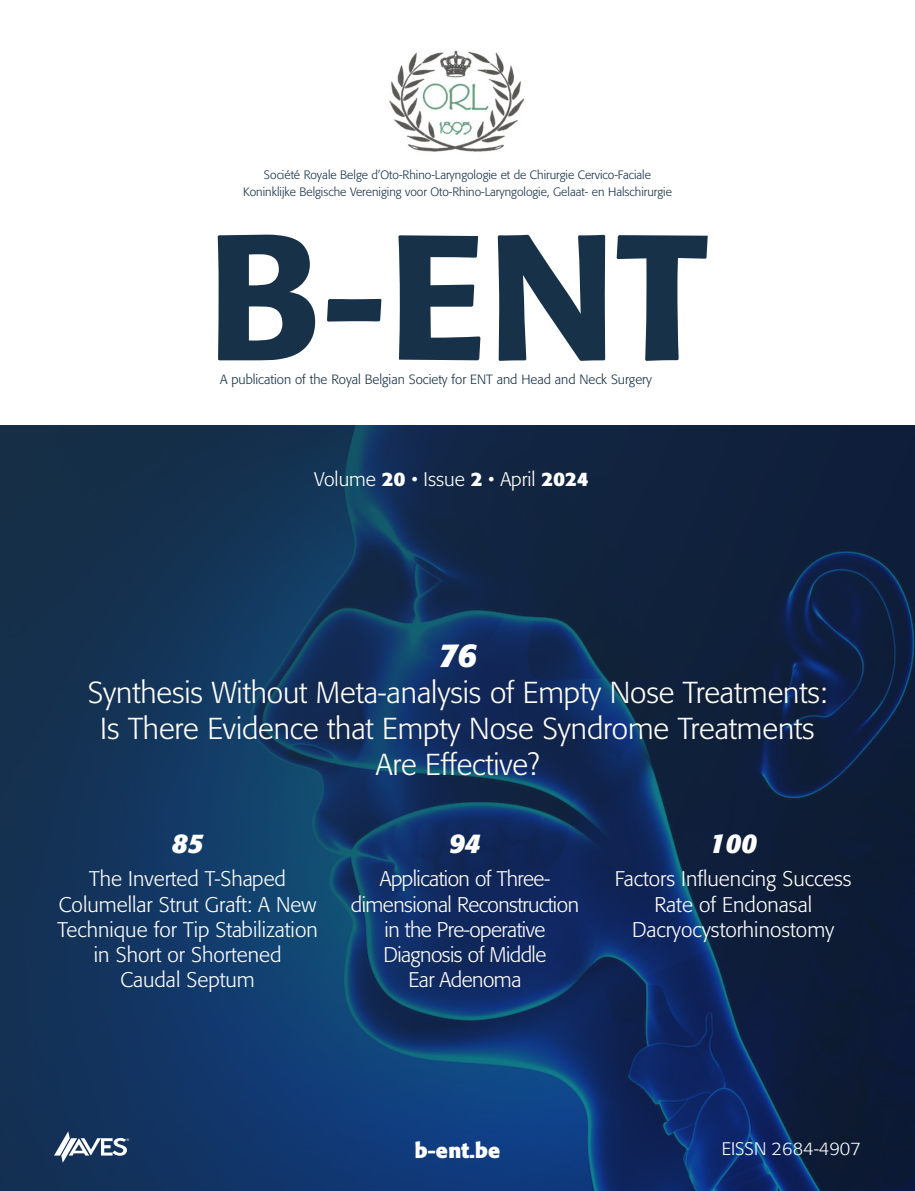
<style>
.page{position:relative;width:915px;height:1191px;background:#fff}
.page>*{position:absolute;margin:0;border:0;box-sizing:border-box;transform-origin:0 0}
.t1{font:33px "Formata Bold Italic Tr";color:#fff}
.t2{font:30px/36px "Formata Light Tr";letter-spacing:-.005em;color:#fff;text-align:center}
.t3{font:27px "Formata Bold Italic Tr";color:#fff}
.t4{font:21px/25.2px "Formata Light Tr";color:#fff;text-align:center}
.t5{font:21px/25.2px "Formata Light Tr";letter-spacing:-.025em;color:#fff;text-align:center}
.t6{font:21px "Formata Bold Tr";color:#fff}
.t7{font:19.5px "Formata Light Tr";color:#fff}
.t8{font:18px "Formata Light Tr";color:#fff}
.t9{font:13.2px "Formata Light Tr";color:#173148}
.t10{font:12px/17.2px "Formata Light Tr";color:#173148;text-align:center}
.s1{font-family:"Formata Bold Tr"}
</style>
<div class="page">
<img style="left:0;top:426px;width:914px;height:765px">
<svg style="left:218px;top:235px;width:489px;height:126px"></svg>
<svg style="left:54px;top:1131px;width:75px;height:31px"></svg>
<img style="left:389px;top:50px;width:136px;height:102px">
<p class="t10" style="left:243px;top:166px;width:430px">Société Royale Belge d’Oto-Rhino-Laryngologie et de Chirurgie Cervico-Faciale<br>Koninklijke Belgische Vereniging voor Oto-Rhino-Laryngologie, Gelaat- en Halschirurgie</p>
<p class="t9" style="left:220px;top:372px;width:433px">A publication of the Royal Belgian Society for ENT and Head and Neck Surgery</p>
<p class="t7" style="left:314px;top:467px;width:276px">Volume <span class="s1">20</span> • Issue <span class="s1">2</span> • April <span class="s1">2024</span></p>
<h1 class="t1" style="left:438px;top:635px;width:40px">76</h1>
<h2 class="t2" style="left:88px;top:675px;width:740px">Synthesis Without Meta-analysis of Empty Nose Treatments:<br>Is There Evidence that Empty Nose Syndrome Treatments<br>Are Effective?</h2>
<p class="t3" style="left:172px;top:826px;width:33px">85</p>
<p class="t4" style="left:58px;top:866px;width:261px">The Inverted T-Shaped<br>Columellar Strut Graft: A New<br>Technique for Tip Stabilization in Short or Shortened<br>Caudal Septum</p>
<p class="t3" style="left:449px;top:826px;width:33px">94</p>
<p class="t5" style="left:351px;top:866px;width:230px">Application of Three&shy;dimensional Reconstruction in the Pre-operative<br>Diagnosis of Middle<br>Ear Adenoma</p>
<p class="t3" style="left:709px;top:826px;width:49px">100</p>
<p class="t4" style="left:614px;top:866px;width:238px">Factors Influencing Success<br>Rate of Endonasal<br>Dacryocystorhinostomy</p>
<p class="t6" style="left:414px;top:1136px;width:87px">b-ent.be</p>
<p class="t8" style="left:721px;top:1138px;width:141px">EISSN 2684-4907</p>
</div>
